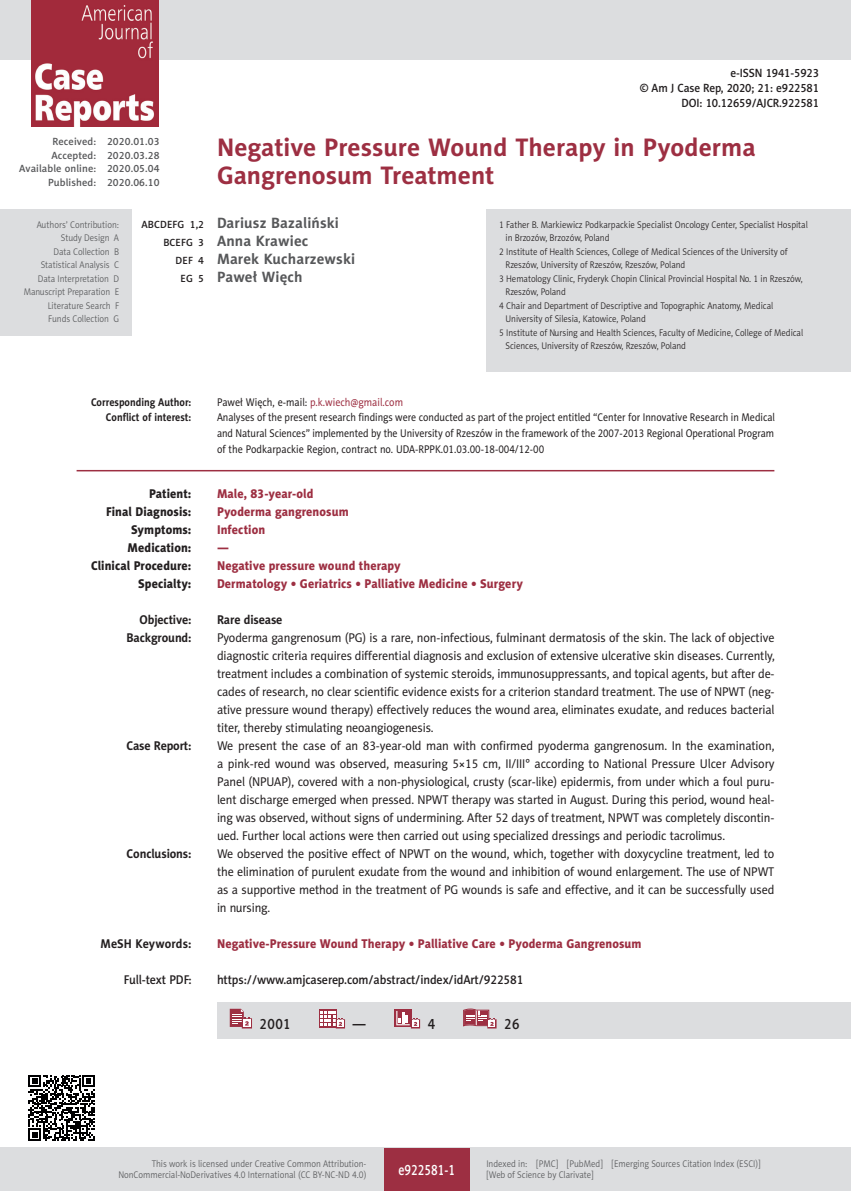
<style>
.page{position:relative;width:851px;height:1191px;background:#fff}
.page>*{position:absolute;margin:0;border:0;box-sizing:border-box;transform-origin:0 0}
.AJCR_Tytul{font:700 25.5px/28.5px "Naomi Sans EFN";color:#9d2f42}
.AJCR_Autorzy{font:700 15px "Naomi Sans EFN";letter-spacing:.01em;color:#57585a}
.AJCR_e-PAGINA{font:15px "Naomi Sans EFN Medium";color:#fff;scale:.8 1}
.AJCR_dane{font:15px "Naomi Sans EFN Medium";letter-spacing:.03em;color:#231f20;scale:.9 1}
.AJCR_Summary_body{font:12.75px/18px "Naomi Sans EFN";letter-spacing:-.01em;color:#231f20;text-align:justify;scale:.95 1}
.AJCR_keywords{font:12.75px "Naomi Sans EFN Heavy";letter-spacing:.005em;color:#9d2f42;scale:.95 1}
.AJCR_keywords-2{font:12.75px "Naomi Sans EFN Heavy";letter-spacing:.005em;color:#231f20;scale:.95 1}
.AJCR_full_text_pdf{font:12.75px "Naomi Sans EFN Medium";letter-spacing:-.01em;color:#231f20;scale:.95 1}
.AJCR_Summary_body-2{font:700 12.75px "Naomi Sans EFN";letter-spacing:-.01em;color:#231f20;scale:.95 1}
.AJCR_keywords-3{font:700 12.75px "Naomi Sans EFN";letter-spacing:.005em;color:#231f20;scale:.95 1}
.AJCR_full_text_pdf-2{font:12px "Naomi Sans EFN Medium";letter-spacing:-.01em;color:#231f20;scale:.95 1}
.AJCR_Adres{font:11.25px/15.8px "Naomi Sans EFN";color:#231f20;text-align:justify;scale:.89 1}
.AJCR_Adres-2{font:11.25px "Naomi Sans EFN";color:#9d2f42;scale:.9 1}
.AJCR_Adres-3{font:700 11.25px "Naomi Sans EFN";color:#231f20;scale:.9 1}
.AJCR_Adres-4{font:700 11.25px "Naomi Sans EFN";color:#231f20;scale:.89 1}
.t1{font:10.5px "Naomi Sans EFN Medium";letter-spacing:.01em;color:#57585a}
.AJCR_Afiliacja{font:9.75px/13.5px "Naomi Sans EFN Light";color:#231f20;scale:.9 1}
.t2{font:9.75px/11.2px "Naomi Sans EFN Light";color:#57585a;scale:.9 1}
.s1{font-family:"Naomi Sans EFN Medium";font-weight:400;font-size:10.5px;color:#231f20}
.s2{color:#231f20}
</style>
<div class="page">
<div style="left:217px;top:1002px;width:633px;height:36px;background:#dcdddf"></div>
<svg style="left:230px;top:1008px;width:22px;height:20px"></svg>
<div style="left:319px;top:1009px;width:17px;height:18px;background:#9d2f42"></div>
<svg style="left:320px;top:1010px;width:25px;height:18px"></svg>
<div style="left:394px;top:1009px;width:18px;height:18px;background:#9d2f42"></div>
<svg style="left:396px;top:1011px;width:24px;height:17px"></svg>
<svg style="left:463px;top:1008px;width:33px;height:20px"></svg>
<hr style="left:77px;top:470px;width:697px;height:1px;background:#9d2f42">
<div style="left:0;top:210px;width:132px;height:126px;background:#dcdddf"></div>
<div style="left:486px;top:210px;width:364px;height:162px;background:#dcdddf"></div>
<svg style="left:28px;top:1075px;width:67px;height:66px"></svg>
<div style="left:0;top:0;width:850px;height:60px;background:#dcdddf"></div>
<img style="left:32px;top:0;width:127px;height:127px">
<div style="left:0;top:1148px;width:850px;height:43px;background:#dcdddf"></div>
<div style="left:384px;top:1147px;width:85px;height:43px;background:#9d2f42"></div>
<p class="AJCR_full_text_pdf-2" style="left:730px;top:66px;width:95px">e-ISSN 1941-5923</p>
<p class="AJCR_full_text_pdf-2" style="left:639px;top:81px;width:190px">© Am J Case Rep, 2020; 21: e922581</p>
<p class="AJCR_full_text_pdf-2" style="left:681px;top:96px;width:146px">DOI: 10.12659/AJCR.922581</p>
<p class="AJCR_Tytul" style="left:217px;top:133px;width:540px">Negative Pressure Wound Therapy in Pyoderma<br>Gangrenosum Treatment</p>
<p class="AJCR_Autorzy" style="left:141px;top:214px;width:199px"><span class="s1">ABCDEFG 1,2</span> Dariusz Bazaliński</p>
<p class="AJCR_Autorzy" style="left:163px;top:232px;width:146px"><span class="s1">BCEFG 3</span> Anna Krawiec</p>
<p class="AJCR_Autorzy" style="left:176px;top:250px;width:181px"><span class="s1">DEF 4</span> Marek Kucharzewski</p>
<p class="AJCR_Autorzy" style="left:180px;top:268px;width:123px"><span class="s1">EG 5</span> Paweł Więch</p>
<p class="t1" style="left:52px;top:136px;width:109px">Received: 2020.01.03</p>
<p class="t1" style="left:51px;top:149px;width:110px">Accepted: 2020.03.28</p>
<p class="t1" style="left:19px;top:163px;width:142px">Available online: 2020.05.04</p>
<p class="t1" style="left:48px;top:176px;width:113px">Published: 2020.06.10</p>
<p class="t2" style="left:37px;top:219px;width:93px">Authors’ Contribution:</p>
<p class="t2" style="left:61px;top:232px;width:66px">Study Design A</p>
<p class="t2" style="left:53px;top:246px;width:74px">Data Collection B</p>
<p class="t2" style="left:41px;top:259px;width:89px">Statistical Analysis C</p>
<p class="t2" style="left:38px;top:273px;width:92px">Data Interpretation D</p>
<p class="t2" style="left:24px;top:286px;width:107px">Manuscript Preparation E</p>
<p class="t2" style="left:48px;top:300px;width:81px">Literature Search F</p>
<p class="t2" style="left:48px;top:313px;width:80px">Funds Collection G</p>
<p class="AJCR_Afiliacja" style="left:505px;top:218px;width:337px;text-indent:-6px">1 Father B. Markiewicz Podkarpackie Specialist Oncology Center, Specialist Hospital in Brzozów, Brzozów, Poland</p>
<p class="AJCR_Afiliacja" style="left:505px;top:245px;width:315px;text-indent:-6px">2 Institute of Health Sciences, College of Medical Sciences of the University of<br>Rzeszów, University of Rzeszów, Rzeszów, Poland</p>
<p class="AJCR_Afiliacja" style="left:505px;top:272px;width:331px;text-indent:-6px">3 Hematology Clinic, Fryderyk Chopin Clinical Provincial Hospital No. 1 in Rzeszów,<br>Rzeszów, Poland</p>
<p class="AJCR_Afiliacja" style="left:505px;top:299px;width:299px;text-indent:-6px">4 Chair and Department of Descriptive and Topographic Anatomy, Medical<br>University of Silesia, Katowice, Poland</p>
<p class="AJCR_Afiliacja" style="left:505px;top:326px;width:332px;text-indent:-6px">5 Institute of Nursing and Health Sciences, Faculty of Medicine, College of Medical<br>Sciences, University of Rzeszów, Rzeszów, Poland</p>
<p class="AJCR_Adres-3" style="left:91px;top:395px;width:113px">Corresponding Author:</p>
<p class="AJCR_Adres-2" style="left:217px;top:395px;width:208px"><span class="s2">Paweł Więch, e-mail:</span> p.k.wiech@gmail.com</p>
<p class="AJCR_Adres-4" style="left:106px;top:411px;width:98px">Conflict of interest:</p>
<p class="AJCR_Adres" style="left:217px;top:410px;width:628px">Analyses of the present research findings were conducted as part of the project entitled “Center for Innovative Research in Medical and Natural Sciences” implemented by the University of Rzeszów in the framework of the 2007-2013 Regional Operational Program of the Podkarpackie Region, contract no. UDA-RPPK.01.03.00-18-004/12-00</p>
<p class="AJCR_keywords-2" style="left:149px;top:486px;width:46px">Patient:</p>
<p class="AJCR_keywords" style="left:217px;top:486px;width:103px">Male, 83-year-old</p>
<p class="AJCR_keywords-2" style="left:106px;top:504px;width:91px">Final Diagnosis:</p>
<p class="AJCR_keywords" style="left:217px;top:504px;width:140px">Pyoderma gangrenosum</p>
<p class="AJCR_keywords-2" style="left:131px;top:522px;width:65px">Symptoms:</p>
<p class="AJCR_keywords" style="left:217px;top:522px;width:52px">Infection</p>
<p class="AJCR_keywords-2" style="left:128px;top:540px;width:69px">Medication:</p>
<p class="AJCR_keywords" style="left:217px;top:540px;width:14px">—</p>
<p class="AJCR_keywords-2" style="left:91px;top:558px;width:107px">Clinical Procedure:</p>
<p class="AJCR_keywords" style="left:217px;top:558px;width:195px">Negative pressure wound therapy</p>
<p class="AJCR_keywords-2" style="left:138px;top:576px;width:58px">Specialty:</p>
<p class="AJCR_keywords" style="left:217px;top:576px;width:323px">Dermatology • Geriatrics • Palliative Medicine • Surgery</p>
<p class="AJCR_Summary_body-2" style="left:139px;top:612px;width:56px">Objective:</p>
<p class="AJCR_Summary_body-2" style="left:217px;top:612px;width:70px">Rare disease</p>
<p class="AJCR_Summary_body-2" style="left:126px;top:630px;width:70px">Background:</p>
<p class="AJCR_Summary_body" style="left:217px;top:629px;width:588px">Pyoderma gangrenosum (PG) is a rare, non-infectious, fulminant dermatosis of the skin. The lack of objective diagnostic criteria requires differential diagnosis and exclusion of extensive ulcerative skin diseases. Currently, treatment includes a combination of systemic steroids, immunosuppressants, and topical agents, but after de&shy;cades of research, no clear scientific evidence exists for a criterion standard treatment. The use of NPWT (neg&shy;ative pressure wound therapy) effectively reduces the wound area, eliminates exudate, and reduces bacterial titer, thereby stimulating neoangiogenesis.</p>
<p class="AJCR_Summary_body-2" style="left:126px;top:738px;width:70px">Case Report:</p>
<p class="AJCR_Summary_body" style="left:217px;top:737px;width:588px">We present the case of an 83-year-old man with confirmed pyoderma gangrenosum. In the examination, a pink-red wound was observed, measuring 5×15 cm, II/III° according to National Pressure Ulcer Advisory Panel (NPUAP), covered with a non-physiological, crusty (scar-like) epidermis, from under which a foul puru&shy;lent discharge emerged when pressed. NPWT therapy was started in August. During this period, wound heal&shy;ing was observed, without signs of undermining. After 52 days of treatment, NPWT was completely discontin&shy;ued. Further local actions were then carried out using specialized dressings and periodic tacrolimus.</p>
<p class="AJCR_Summary_body-2" style="left:127px;top:846px;width:70px">Conclusions:</p>
<p class="AJCR_Summary_body" style="left:217px;top:845px;width:588px">We observed the positive effect of NPWT on the wound, which, together with doxycycline treatment, led to the elimination of purulent exudate from the wound and inhibition of wound enlargement. The use of NPWT as a supportive method in the treatment of PG wounds is safe and effective, and it can be successfully used in nursing.</p>
<p class="AJCR_keywords-3" style="left:100px;top:936px;width:97px">MeSH Keywords:</p>
<p class="AJCR_keywords" style="left:217px;top:936px;width:448px">Negative-Pressure Wound Therapy • Palliative Care • Pyoderma Gangrenosum</p>
<p class="AJCR_full_text_pdf" style="left:124px;top:972px;width:73px">Full-text PDF:</p>
<p class="AJCR_full_text_pdf" style="left:217px;top:972px;width:324px">https://www.amjcaserep.com/abstract/index/idArt/922581</p>
<p class="AJCR_dane" style="left:259px;top:1014px;width:36px">2001</p>
<p class="AJCR_dane" style="left:352px;top:1014px;width:16px">—</p>
<p class="AJCR_dane" style="left:427px;top:1014px;width:10px">4</p>
<p class="AJCR_dane" style="left:504px;top:1014px;width:19px">26</p>
<p class="t2" style="left:118px;top:1158px;width:277px;text-align:right">This work is licensed under Creative Common Attribution-<br>NonCommercial-NoDerivatives 4.0 International (CC BY-NC-ND 4.0)</p>
<p class="AJCR_e-PAGINA" style="left:398px;top:1160px;width:72px">e922581-1</p>
<p class="t2" style="left:486px;top:1158px;width:306px">Indexed in: [PMC] [PubMed] [Emerging Sources Citation Index (ESCI)] [Web of Science by Clarivate]</p>
</div>
